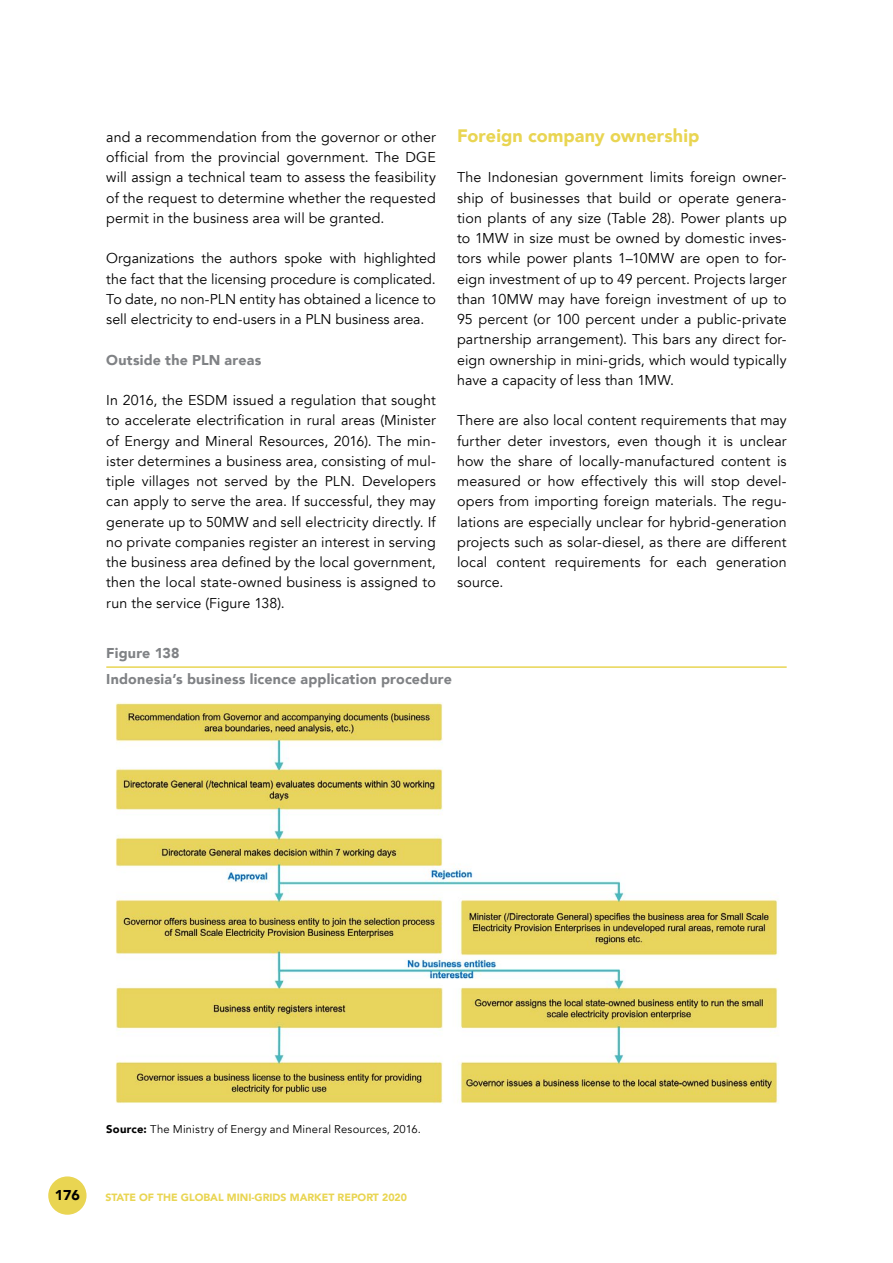
<style>
.page{position:relative;width:893px;height:1263px;background:#fff}
.page>*{position:absolute;margin:0;border:0;box-sizing:border-box;transform-origin:0 0}
.t1{font:900 18px "Avenir";letter-spacing:.005em;color:#e9d552}
.t2{font:14.25px/20.2px "Avenir";letter-spacing:.005em;color:#000;text-align:justify}
.t3{font:900 14.25px/26.2px "Avenir";letter-spacing:.015em;color:#808285}
.t4{font:900 14.25px "Avenir";color:#000}
.t5{font:11.25px "Avenir";letter-spacing:.02em;color:#000}
.t6{font:900 10.5px "Avenir";color:#e9d552}
.s1{font-weight:900}
</style>
<div class="page">
<div style="left:48px;top:1176px;width:39px;height:39px;background:#e9d552;border-radius:50%"></div>
<img style="left:115px;top:702px;width:664px;height:402px">
<hr style="left:106px;top:666px;width:681px;height:2px;background:#e9d552">
<p class="t2" style="left:106px;top:127px;width:331px">and a recommendation from the governor or other official from the provincial government. The DGE will assign a technical team to assess the feasibility of the request to determine whether the requested permit in the business area will be granted.</p>
<p class="t2" style="left:106px;top:249px;width:331px">Organizations the authors spoke with highlighted the fact that the licensing procedure is complicated.<br>To date, no non-PLN entity has obtained a licence to sell electricity to end-users in a PLN business area.</p>
<p class="t3" style="left:106px;top:346px;width:157px">Outside the PLN areas</p>
<p class="t2" style="left:106px;top:390px;width:331px">In 2016, the ESDM issued a regulation that sought to accelerate electrification in rural areas (Minister of Energy and Mineral Resources, 2016). The min&shy;ister determines a business area, consisting of mul&shy;tiple villages not served by the PLN. Developers can apply to serve the area. If successful, they may generate up to 50MW and sell electricity directly. If no private companies register an interest in serving the business area defined by the local government, then the local state-owned business is assigned to run the service (Figure 138).</p>
<p class="t1" style="left:457px;top:120px;width:244px">Foreign company ownership</p>
<p class="t2" style="left:457px;top:167px;width:331px">The Indonesian government limits foreign owner&shy;ship of businesses that build or operate genera&shy;tion plants of any size (Table 28). Power plants up to 1MW in size must be owned by domestic inves&shy;tors while power plants 1–10MW are open to for&shy;eign investment of up to 49 percent. Projects larger than 10MW may have foreign investment of up to 95 percent (or 100 percent under a public-private partnership arrangement). This bars any direct for&shy;eign ownership in mini-grids, which would typically have a capacity of less than 1MW.</p>
<p class="t2" style="left:457px;top:410px;width:331px">There are also local content requirements that may further deter investors, even though it is unclear how the share of locally-manufactured content is measured or how effectively this will stop devel&shy;opers from importing foreign materials. The regu&shy;lations are especially unclear for hybrid-generation projects such as solar-diesel, as there are different local content requirements for each generation source.</p>
<p class="t3" style="left:106px;top:640px;width:347px">Figure 138<br>Indonesia’s business licence application procedure</p>
<p class="t5" style="left:106px;top:1122px;width:316px"><span class="s1">Source:</span> The Ministry of Energy and Mineral Resources, 2016.</p>
<p class="t4" style="left:55px;top:1183px;width:27px">176</p>
<p class="t6" style="left:105px;top:1188px;width:303px">STATE OF THE GLOBAL MINI-GRIDS MARKET REPORT 2020</p>
</div>
